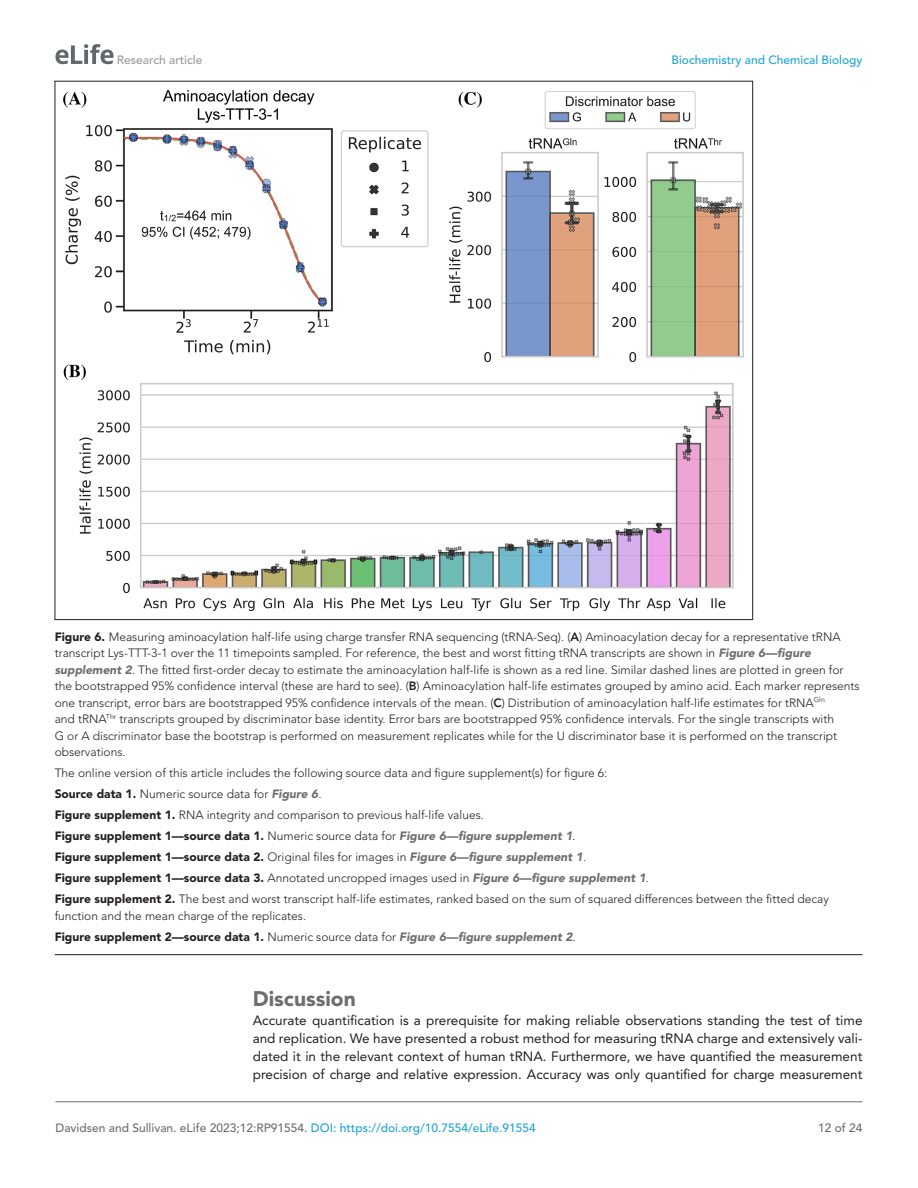
<style>
.page{position:relative;width:918px;height:1188px;background:#fff}
.page>*{position:absolute;margin:0;border:0;box-sizing:border-box;transform-origin:0 0}
.t1{font:900 21px "Avenir LT Std";color:#6e6e70}
.t2{font:13.5px/18px "Avenir LT Std";color:#231f20;text-align:justify}
.t3{font:300 12px/16.5px "Avenir LT Std";color:#231f20}
.t4{font:500 12px "Avenir LT Std";color:#6e6e70}
.t5{font:500 12px "Avenir LT Std";color:#1ea4d7}
.t6{font:500 12px "Avenir LT Std";color:#9a9a9a}
.s1{font-weight:900}
.s2{font-weight:800}
.s3{font-weight:900;font-style:italic;color:#6e6e70}
.s4{color:#1ea4d7}
</style>
<div class="page">
<svg style="left:56px;top:44px;width:58px;height:20px"></svg>
<hr style="left:56px;top:1101px;width:806px;height:1px;background:#6e6e70">
<hr style="left:55px;top:954px;width:807px;height:1px;background:#231f20">
<img style="left:64px;top:90px;width:680px;height:521px">
<p class="t6" style="left:117px;top:53px;width:87px">Research article</p>
<p class="t5" style="left:672px;top:53px;width:192px">Biochemistry and Chemical Biology</p>
<p class="t3" style="left:55px;top:628px;width:806px"><span class="s1">Figure 6.</span> Measuring aminoacylation half-life using charge transfer RNA sequencing (tRNA-Seq). (<span class="s2">A</span>) Aminoacylation decay for a representative tRNA transcript Lys-TTT-3-1 over the 11 timepoints sampled. For reference, the best and worst fitting tRNA transcripts are shown in <span class="s3">Figure 6—figure supplement 2</span>. The fitted first-order decay to estimate the aminoacylation half-life is shown as a red line. Similar dashed lines are plotted in green for the bootstrapped 95% confidence interval (these are hard to see). (<span class="s2">B</span>) Aminoacylation half-life estimates grouped by amino acid. Each marker represents one transcript, error bars are bootstrapped 95% confidence intervals of the mean. (<span class="s2">C</span>) Distribution of aminoacylation half-life estimates for tRNA<sup>Gln<br></sup>and tRNA<sup>Thr</sup> transcripts grouped by discriminator base identity. Error bars are bootstrapped 95% confidence intervals. For the single transcripts with<br>G or A discriminator base the bootstrap is performed on measurement replicates while for the U discriminator base it is performed on the transcript observations.</p>
<p class="t3" style="left:55px;top:763px;width:776px;line-height:21px">The online version of this article includes the following source data and figure supplement(s) for figure 6:<br><span class="s1">Source data 1.</span> Numeric source data for <span class="s3">Figure 6</span>.<br><span class="s1">Figure supplement 1.</span> RNA integrity and comparison to previous half-life values.<br><span class="s1">Figure supplement 1—source data 1.</span> Numeric source data for <span class="s3">Figure 6—figure supplement 1</span>.<br><span class="s1">Figure supplement 1—source data 2.</span> Original files for images in <span class="s3">Figure 6—figure supplement 1</span>.<br><span class="s1">Figure supplement 1—source data 3.</span> Annotated uncropped images used in <span class="s3">Figure 6—figure supplement 1</span>.<br><span class="s1">Figure supplement 2.</span> The best and worst transcript half-life estimates, ranked based on the sum of squared differences between the fitted decay</p>
<p class="t3" style="left:55px;top:905px;width:522px;line-height:21px">function and the mean charge of the replicates.<br><span class="s1">Figure supplement 2—source data 1.</span> Numeric source data for <span class="s3">Figure 6—figure supplement 2</span>.</p>
<h1 class="t1" style="left:253px;top:986px;width:105px">Discussion</h1>
<p class="t2" style="left:253px;top:1012px;width:611px">Accurate quantification is a prerequisite for making reliable observations standing the test of time and replication. We have presented a robust method for measuring tRNA charge and extensively vali&shy;dated it in the relevant context of human tRNA. Furthermore, we have quantified the measurement precision of charge and relative expression. Accuracy was only quantified for charge measurement</p>
<p class="t4" style="left:56px;top:1121px;width:482px">Davidsen and Sullivan. eLife 2023;12:RP91554. <span class="s4">DOI: https://doi.org/10.7554/eLife.91554</span></p>
<p class="t4" style="left:818px;top:1121px;width:46px">12 of 24</p>
</div>
